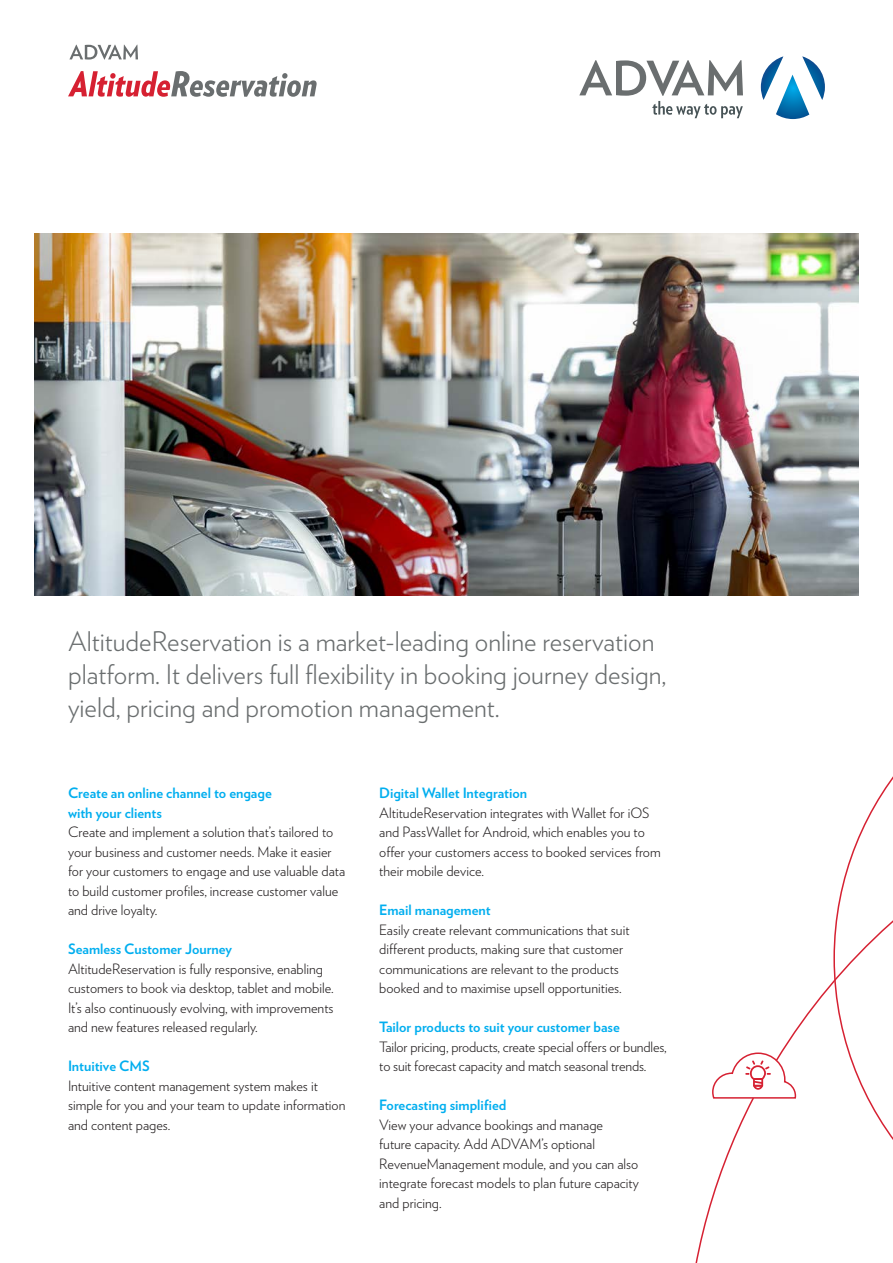
<style>
.page{position:relative;width:893px;height:1263px;background:#fff}
.page>*{position:absolute;margin:0;border:0;box-sizing:border-box;transform-origin:0 0}
.t1{font:300 27px/33px "Verlag";color:#6a6e6f}
.t2{font:300 14.25px/19.5px "Verlag";color:#231f20}
.t3{font:700 14.25px/19.5px "Verlag";color:#00aeef}
</style>
<div class="page">
<svg style="left:711px;top:776px;width:182px;height:429px"></svg>
<img style="left:34px;top:234px;width:825px;height:361px">
<svg style="left:579px;top:60px;width:164px;height:58px"></svg>
<svg style="left:761px;top:56px;width:64px;height:63px"></svg>
<svg style="left:68px;top:71px;width:249px;height:26px"></svg>
<svg style="left:69px;top:45px;width:69px;height:15px"></svg>
<p class="t1" style="left:68px;top:623px;width:600px">AltitudeReservation is a market-leading online reservation platform. It delivers full flexibility in booking journey design, yield, pricing and promotion management.</p>
<p class="t3" style="left:68px;top:782px;width:205px">Create an online channel to engage with your clients</p>
<p class="t2" style="left:68px;top:821px;width:279px">Create and implement a solution that’s tailored to your business and customer needs. Make it easier for your customers to engage and use valuable data to build customer profiles, increase customer value and drive loyalty.</p>
<p class="t3" style="left:68px;top:938px;width:166px">Seamless Customer Journey</p>
<p class="t2" style="left:68px;top:958px;width:267px">AltitudeReservation is fully responsive, enabling customers to book via desktop, tablet and mobile.<br>It’s also continuously evolving, with improvements and new features released regularly.</p>
<p class="t3" style="left:68px;top:1055px;width:83px">Intuitive CMS</p>
<p class="t2" style="left:68px;top:1075px;width:279px">Intuitive content management system makes it simple for you and your team to update information and content pages.</p>
<p class="t3" style="left:379px;top:782px;width:149px">Digital Wallet Integration</p>
<p class="t2" style="left:379px;top:802px;width:283px">AltitudeReservation integrates with Wallet for iOS and PassWallet for Android, which enables you to offer your customers access to booked services from their mobile device.</p>
<p class="t3" style="left:379px;top:899px;width:113px">Email management</p>
<p class="t2" style="left:379px;top:919px;width:252px">Easily create relevant communications that suit different products, making sure that customer communications are relevant to the products booked and to maximise upsell opportunities.</p>
<p class="t3" style="left:379px;top:1016px;width:242px">Tailor products to suit your customer base</p>
<p class="t2" style="left:379px;top:1036px;width:289px">Tailor pricing, products, create special offers or bundles, to suit forecast capacity and match seasonal trends.</p>
<p class="t3" style="left:379px;top:1094px;width:129px">Forecasting simplified</p>
<p class="t2" style="left:379px;top:1114px;width:261px">View your advance bookings and manage<br>future capacity. Add ADVAM’s optional RevenueManagement module, and you can also integrate forecast models to plan future capacity and pricing.</p>
</div>
